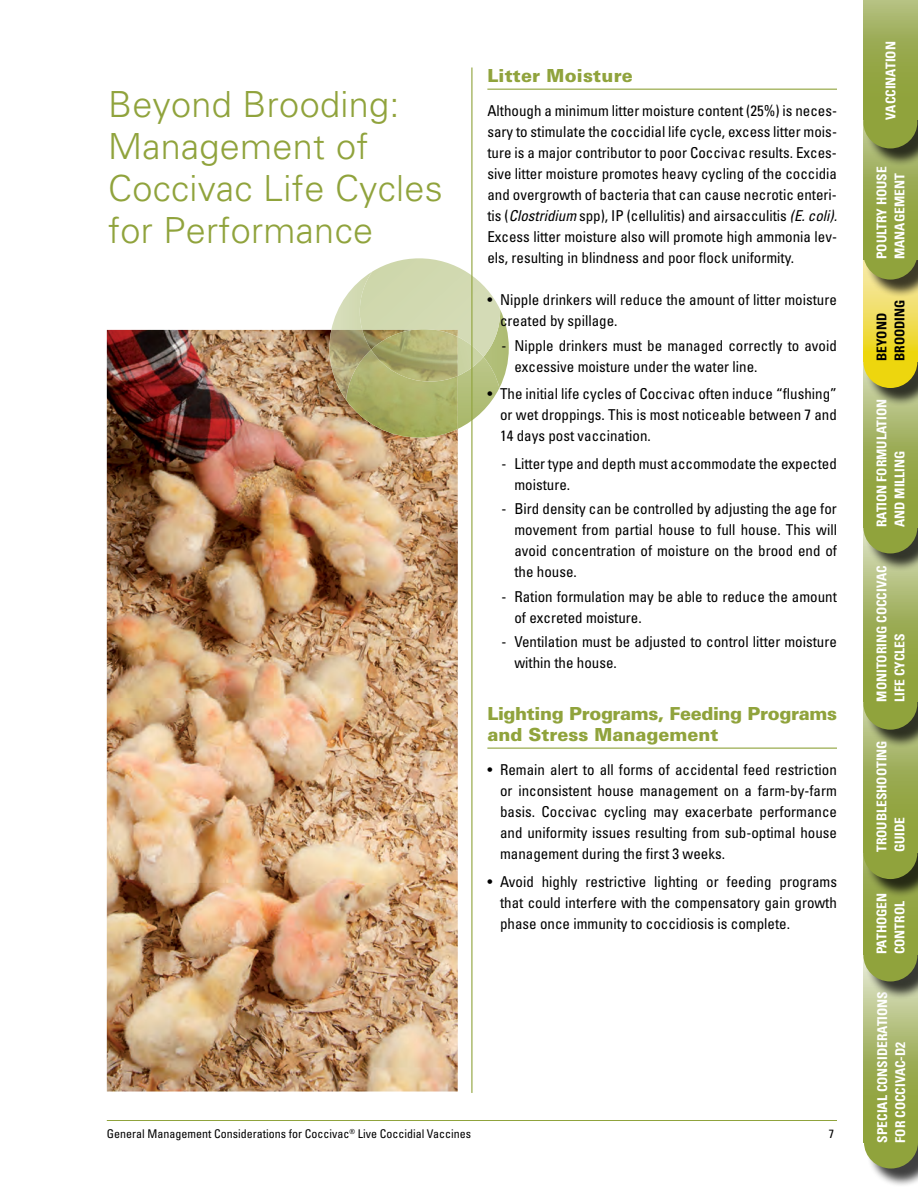
<style>
.page{position:relative;width:918px;height:1188px;background:#fff}
.page>*{position:absolute;margin:0;border:0;box-sizing:border-box;transform-origin:0 0}
.t1{font:300 36px/42px "Univers";letter-spacing:.01em;color:#90a33c}
.t2{font:900 18px/21px "Univers";letter-spacing:-.02em;color:#90a33c}
.t3{font:900 18px "Univers";color:#90a33c}
.t4{font:condensed 15px/21px "Univers";color:#000;text-align:justify}
.t5{font:700 condensed 13.5px/18px "Univers";color:#fff}
.t6{font:700 condensed 13.5px/18px "Univers";color:#000}
.t7{font:condensed 12px "Univers";color:#000}
.s1{font-style:italic}
</style>
<div class="page">
<hr style="left:107px;top:1120px;width:730px;height:1px;background:#90a33c">
<div style="left:866px;top:943px;width:52px;height:244px;background:#000;opacity:.75"></div>
<div style="left:864px;top:1116px;width:54px;height:53px;background:#90a33c;border-radius:50%"></div>
<svg style="left:864px;top:964px;width:54px;height:173px;background:#a1b15e"></svg>
<div style="left:866px;top:755px;width:52px;height:245px;background:#000;opacity:.75"></div>
<div style="left:863px;top:929px;width:54px;height:52px;background:#90a33c;border-radius:50%"></div>
<div style="left:863px;top:753px;width:54px;height:201px;background:#91a43e"></div>
<div style="left:866px;top:653px;width:52px;height:244px;background:#000;opacity:.75"></div>
<div style="left:863px;top:827px;width:54px;height:52px;background:#90a33c;border-radius:50%"></div>
<svg style="left:863px;top:709px;width:54px;height:139px"></svg>
<div style="left:866px;top:502px;width:52px;height:246px;background:#000;opacity:.75"></div>
<div style="left:863px;top:677px;width:54px;height:53px;background:#90a33c;border-radius:50%"></div>
<svg style="left:863px;top:532px;width:54px;height:166px;background:#9eae57"></svg>
<div style="left:866px;top:328px;width:52px;height:244px;background:#000;opacity:.75"></div>
<div style="left:863px;top:501px;width:54px;height:52px;background:#90a33c;border-radius:50%"></div>
<svg style="left:863px;top:367px;width:54px;height:155px;background:#9cac54"></svg>
<div style="left:866px;top:162px;width:52px;height:244px;background:#000;opacity:.75"></div>
<div style="left:863px;top:336px;width:54px;height:52px;background:#edd60e;border-radius:50%"></div>
<svg style="left:863px;top:259px;width:54px;height:98px;background:#efdb4a"></svg>
<img style="left:107px;top:330px;width:351px;height:762px">
<img style="left:346px;top:429px;width:112px;height:9px">
<img style="left:330px;top:330px;width:1px;height:70px">
<svg style="left:331px;top:258px;width:178px;height:171px"></svg>
<img style="left:371px;top:330px;width:87px;height:52px">
<hr style="left:487px;top:89px;width:350px;height:1px;background:#90a33c">
<hr style="left:487px;top:748px;width:350px;height:1px;background:#90a33c">
<hr style="left:471px;top:68px;width:1px;height:1025px;background:#90a33c">
<div style="left:866px;top:60px;width:52px;height:238px;background:#000;opacity:.75"></div>
<div style="left:863px;top:227px;width:54px;height:53px;background:#90a33c;border-radius:50%"></div>
<svg style="left:863px;top:127px;width:54px;height:121px"></svg>
<div style="left:866px;top:0;width:52px;height:167px;background:#000;opacity:.75"></div>
<div style="left:863px;top:96px;width:54px;height:52px;background:#90a33c;border-radius:50%"></div>
<div style="left:863px;top:0;width:54px;height:120px;background:linear-gradient(to bottom,#adba75,#899d2e)"></div>
<h1 class="t1" style="left:108px;top:83px;width:336px">Beyond Brooding:<br>Management of<br>Coccivac Life Cycles for Performance</h1>
<p class="t3" style="left:487px;top:64px;width:147px">Litter Moisture</p>
<p class="t4" style="left:487px;top:100px;width:351px">Although a minimum litter moisture content (25%) is neces&shy;sary to stimulate the coccidial life cycle, excess litter mois&shy;ture is a major contributor to poor Coccivac results. Exces&shy;sive litter moisture promotes heavy cycling of the coccidia and overgrowth of bacteria that can cause necrotic enteri&shy;tis (<span class="s1">Clostridium</span> spp), IP (cellulitis) and airsacculitis <span class="s1">(E. coli).<br></span>Excess litter moisture also will promote high ammonia lev&shy;els, resulting in blindness and poor flock uniformity.</p>
<p class="t4" style="left:500px;top:289px;width:338px;text-indent:-13px">• Nipple drinkers will reduce the amount of litter moisture created by spillage.</p>
<p class="t4" style="left:514px;top:334px;width:324px;text-indent:-13px">- Nipple drinkers must be managed correctly to avoid excessive moisture under the water line.</p>
<p class="t4" style="left:500px;top:383px;width:338px;text-indent:-13px">• The initial life cycles of Coccivac often induce “flushing” or wet droppings. This is most noticeable between 7 and 14 days post vaccination.</p>
<p class="t4" style="left:514px;top:453px;width:324px;text-indent:-13px">- Litter type and depth must accommodate the expected moisture.</p>
<p class="t4" style="left:514px;top:498px;width:324px;text-indent:-13px">- Bird density can be controlled by adjusting the age for movement from partial house to full house. This will avoid concentration of moisture on the brood end of the house.</p>
<p class="t4" style="left:514px;top:585px;width:324px;text-indent:-13px">- Ration formulation may be able to reduce the amount of excreted moisture.</p>
<p class="t4" style="left:514px;top:631px;width:324px;text-indent:-13px">- Ventilation must be adjusted to control litter moisture within the house.</p>
<p class="t2" style="left:487px;top:703px;width:351px">Lighting Programs, Feeding Programs and Stress Management</p>
<p class="t4" style="left:500px;top:759px;width:338px;text-indent:-13px">• Remain alert to all forms of accidental feed restriction or inconsistent house management on a farm-by-farm basis. Coccivac cycling may exacerbate performance and uniformity issues resulting from sub-optimal house management during the first 3 weeks.</p>
<p class="t4" style="left:500px;top:871px;width:338px;text-indent:-13px">• Avoid highly restrictive lighting or feeding programs that could interfere with the compensatory gain growth phase once immunity to coccidiosis is complete.</p>
<p class="t7" style="left:107px;top:1126px;width:366px">General Management Considerations for Coccivac<sup>®</sup> Live Coccidial Vaccines</p>
<p class="t7" style="left:829px;top:1126px;width:7px">7</p>
<p class="t5" style="left:882px;top:120px;width:80px;rotate:-90deg">VACCINATION</p>
<p class="t5" style="left:873px;top:259px;width:94px;rotate:-90deg">POULTRY HOUSE<br>MANAGEMENT</p>
<p class="t6" style="left:873px;top:361px;width:63px;rotate:-90deg">BEYOND<br>BROODING</p>
<p class="t5" style="left:873px;top:527px;width:130px;rotate:-90deg">RATION FORMULATION<br>AND MILLING</p>
<p class="t5" style="left:873px;top:702px;width:138px;rotate:-90deg">MONITORING COCCIVAC<br>LIFE CYCLES</p>
<p class="t5" style="left:873px;top:852px;width:113px;rotate:-90deg">TROUBLESHOOTING<br>GUIDE</p>
<p class="t5" style="left:873px;top:954px;width:63px;rotate:-90deg">PATHOGEN<br>CONTROL</p>
<p class="t5" style="left:873px;top:1143px;width:153px;rotate:-90deg">SPECIAL CONSIDERATIONS<br>FOR COCCIVAC-D2</p>
</div>
